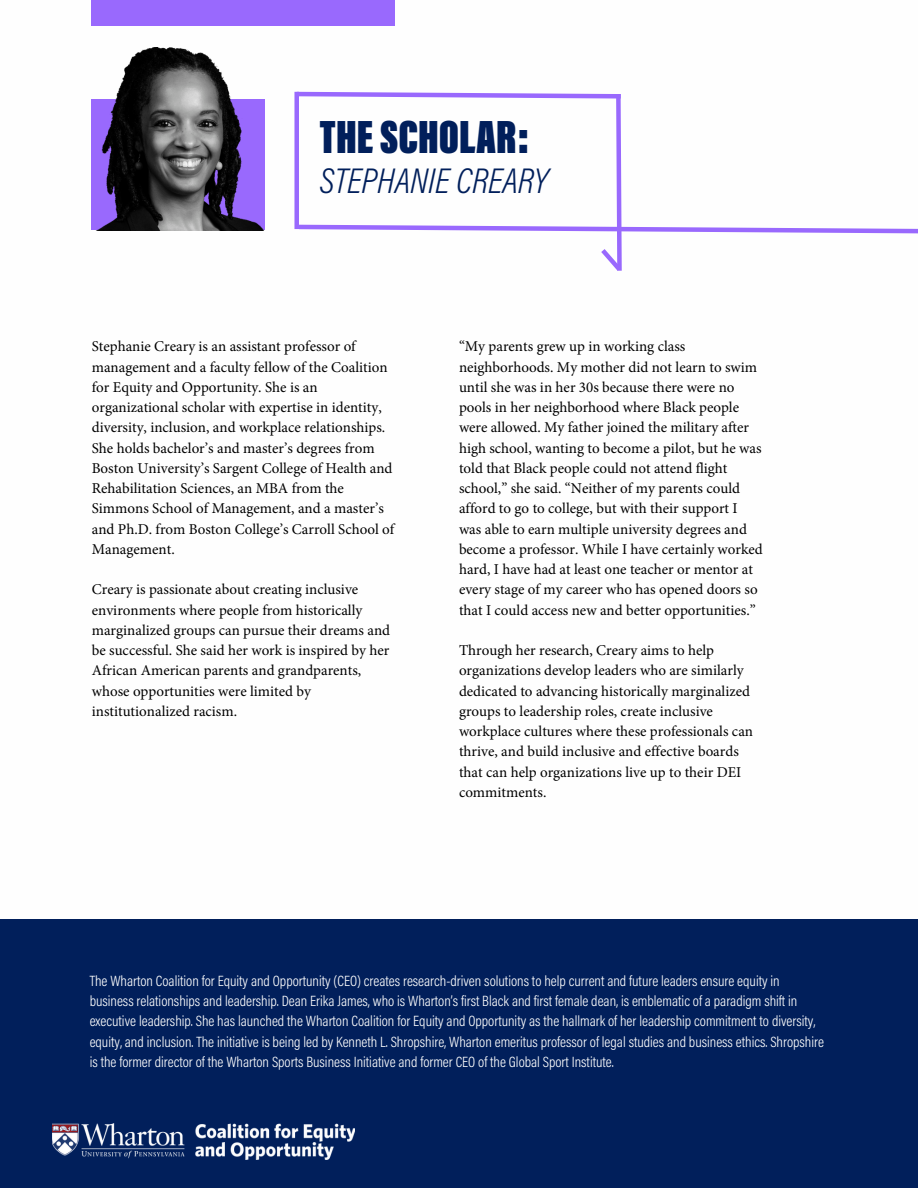
<style>
.page{position:relative;width:918px;height:1188px;background:#fff}
.page>*{position:absolute;margin:0;border:0;box-sizing:border-box;transform-origin:0 0}
.t1{font:900 48px "Acumin Pro Extra Cond";color:#011f5b}
.t2{font:italic 300 36px "Acumin Pro Cond";color:#011f5b}
.t3{font:15px/20.2px "Minion Pro";color:#000}
.t4{font:300 15px/20.2px "Acumin Pro Cond";color:#fff}
</style>
<div class="page">
<div style="left:92px;top:0;width:303px;height:26px;background:#9969fd"></div>
<div style="left:0;top:919px;width:918px;height:269px;background:#011f5b"></div>
<img style="left:53px;top:1124px;width:301px;height:36px">
<svg style="left:294px;top:91px;width:624px;height:180px"></svg>
<img style="left:92px;top:48px;width:173px;height:182px">
<p class="t1" style="left:320px;top:118px;width:212px">THESCHOLAR:</p>
<p class="t2" style="left:320px;top:167px;width:230px">STEPHANIE CREARY</p>
<p class="t3" style="left:92px;top:338px;width:304px">Stephanie Creary is an assistant professor of management and a faculty fellow of the Coalition for Equity and Opportunity. She is an organizational scholar with expertise in identity, diversity, inclusion, and workplace relationships.<br>She holds bachelor’s and master’s degrees from Boston University’s Sargent College of Health and Rehabilitation Sciences, an MBA from the Simmons School of Management, and a master’s and Ph.D. from Boston College’s Carroll School of Management.</p>
<p class="t3" style="left:92px;top:581px;width:300px">Creary is passionate about creating inclusive environments where people from historically marginalized groups can pursue their dreams and be successful. She said her work is inspired by her African American parents and grandparents, whose opportunities were limited by institutionalized racism.</p>
<p class="t3" style="left:459px;top:338px;width:305px">“My parents grew up in working class neighborhoods. My mother did not learn to swim until she was in her 30s because there were no pools in her neighborhood where Black people were allowed. My father joined the military after high school, wanting to become a pilot, but he was told that Black people could not attend flight school,” she said. “Neither of my parents could afford to go to college, but with their support I was able to earn multiple university degrees and become a professor. While I have certainly worked hard, I have had at least one teacher or mentor at every stage of my career who has opened doors so that I could access new and better opportunities.”</p>
<p class="t3" style="left:459px;top:642px;width:296px">Through her research, Creary aims to help organizations develop leaders who are similarly dedicated to advancing historically marginalized groups to leadership roles, create inclusive workplace cultures where these professionals can thrive, and build inclusive and effective boards that can help organizations live up to their DEI commitments.</p>
<p class="t4" style="left:90px;top:972px;width:736px">The Wharton Coalition for Equity and Opportunity (CEO) creates research-driven solutions to help current and future leaders ensure equity in business relationships and leadership. Dean Erika James, who is Wharton’s first Black and first female dean, is emblematic of a paradigm shift in executive leadership. She has launched the Wharton Coalition for Equity and Opportunity as the hallmark of her leadership commitment to diversity, equity, and inclusion. The initiative is being led by Kenneth L. Shropshire, Wharton emeritus professor of legal studies and business ethics. Shropshire is the former director of the Wharton Sports Business Initiative and former CEO of the Global Sport Institute.</p>
</div>
